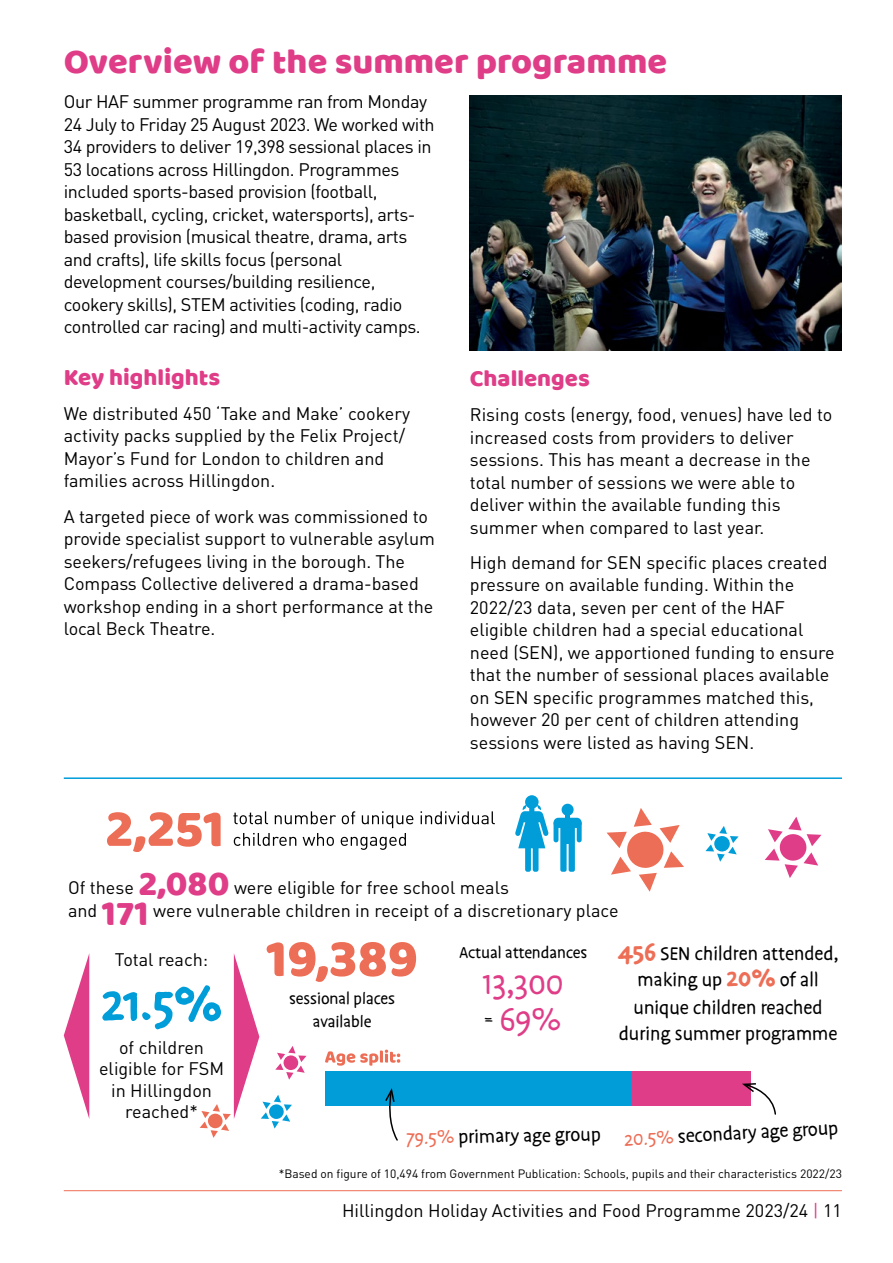
<style>
.page{position:relative;width:893px;height:1263px;background:#fff}
.page>*{position:absolute;margin:0;border:0;box-sizing:border-box;transform-origin:0 0}
.t1{font:54px "Baloo";color:#ed6e56}
.t2{font:700 54px "Duper";color:#009dd9}
.t3{font:36px "Baloo";color:#df3d87}
.t4{font:36px/36px "Duper";color:#df3d87}
.t5{font:24px "Baloo";color:#df3d87}
.t6{font:21px/26.2px "Duper";letter-spacing:.005em;color:#000;text-align:center}
.t7{font:18px/22.5px "DINOT";letter-spacing:-.005em;color:#000}
.t8{font:18px/22.5px "Duper";color:#000;text-align:center}
.t9{font:12px "DINOT";color:#000}
.s1{font-family:"Baloo";font-size:36px;color:#df3d87}
.s2{font-weight:700;font-size:27px;color:#ed6e56}
.s3{color:#ed6e56}
.s4{color:#df3d87}
</style>
<div class="page">
<hr style="left:64px;top:1190px;width:778px;height:1px;background:#ed6e56">
<svg style="left:607px;top:808px;width:77px;height:84px"></svg>
<svg style="left:765px;top:817px;width:56px;height:61px"></svg>
<svg style="left:705px;top:826px;width:34px;height:36px"></svg>
<div style="left:325px;top:1071px;width:306px;height:34px;background:#009dd9"></div>
<div style="left:631px;top:1071px;width:119px;height:34px;background:#df3d87"></div>
<svg style="left:385px;top:1088px;width:14px;height:53px"></svg>
<svg style="left:742px;top:1083px;width:34px;height:32px"></svg>
<svg style="left:64px;top:954px;width:25px;height:164px"></svg>
<svg style="left:325px;top:1050px;width:75px;height:16px"></svg>
<svg style="left:421px;top:811px;width:74px;height:13px"></svg>
<svg style="left:233px;top:811px;width:180px;height:39px"></svg>
<svg style="left:515px;top:795px;width:34px;height:77px"></svg>
<div style="left:560px;top:823px;width:7px;height:49px;background:#009dd9;border-radius:2px"></div>
<div style="left:569px;top:823px;width:6px;height:49px;background:#009dd9;border-radius:2px"></div>
<div style="left:553px;top:818px;width:29px;height:10px;background:#009dd9;border-radius:5px"></div>
<hr style="left:554px;top:821px;width:4px;height:21px;background:#009dd9;border-radius:2px">
<div style="left:577px;top:821px;width:5px;height:21px;background:#009dd9;border-radius:2px"></div>
<div style="left:562px;top:804px;width:12px;height:12px;background:#009dd9;border-radius:50%"></div>
<div style="left:565px;top:814px;width:5px;height:30px;background:#009dd9"></div>
<svg style="left:200px;top:953px;width:106px;height:185px"></svg>
<svg style="left:107px;top:812px;width:114px;height:40px"></svg>
<img style="left:470px;top:96px;width:372px;height:255px">
<hr style="left:64px;top:777px;width:778px;height:2px;background:#009dd9">
<h2 class="t3" style="left:64px;top:40px;width:605px">Overview of the summer programme</h2>
<p class="t7" style="left:64px;top:90px;width:372px">Our HAF summer programme ran from Monday 24 July to Friday 25 August 2023. We worked with 34 providers to deliver 19,398 sessional places in 53 locations across Hillingdon. Programmes included sports-based provision (football, basketball, cycling, cricket, watersports), arts&shy;based provision (musical theatre, drama, arts and crafts), life skills focus (personal development courses/building resilience, cookery skills), STEM activities (coding, radio controlled car racing) and multi-activity camps.</p>
<h3 class="t5" style="left:64px;top:362px;width:158px">Key highlights</h3>
<p class="t7" style="left:64px;top:401px;width:348px">We distributed 450 ‘Take and Make’ cookery activity packs supplied by the Felix Project/ Mayor’s Fund for London to children and families across Hillingdon.</p>
<p class="t7" style="left:64px;top:504px;width:373px">A targeted piece of work was commissioned to provide specialist support to vulnerable asylum seekers/refugees living in the borough. The Compass Collective delivered a drama-based workshop ending in a short performance at the local Beck Theatre.</p>
<h3 class="t5" style="left:470px;top:363px;width:121px">Challenges</h3>
<p class="t7" style="left:470px;top:403px;width:364px">Rising costs (energy, food, venues) have led to increased costs from providers to deliver sessions. This has meant a decrease in the total number of sessions we were able to deliver within the available funding this summer when compared to last year.</p>
<p class="t7" style="left:470px;top:550px;width:366px">High demand for SEN specific places created pressure on available funding. Within the 2022/23 data, seven per cent of the HAF eligible children had a special educational need (SEN), we apportioned funding to ensure that the number of sessional places available on SEN specific programmes matched this, however 20 per cent of children attending sessions were listed as having SEN.</p>
<p class="t7" style="left:68px;top:876px;width:552px">Of these <span class="s1">2,080</span> were eligible for free school meals<br>and <span class="s1">171</span> were vulnerable children in receipt of a discretionary place</p>
<p class="t7" style="left:115px;top:947px;width:95px">Total reach:</p>
<h1 class="t2" style="left:101px;top:972px;width:122px">21.5%</h1>
<p class="t7" style="left:99px;top:1035px;width:126px;line-height:21.6px;text-align:center">of children eligible for FSM in Hillingdon reached*</p>
<h1 class="t1" style="left:266px;top:925px;width:153px">19,389</h1>
<p class="t8" style="left:289px;top:988px;width:107px">sessional places available</p>
<p class="t8" style="left:459px;top:942px;width:130px">Actual attendances</p>
<h2 class="t4" style="left:483px;top:967px;width:82px">13,300 <sup>=</sup> 69%</h2>
<p class="t6" style="left:619px;top:941px;width:221px"><span class="s2">456</span> SEN children attended, making up <span class="s2">20%</span> of all</p>
<p class="t6" style="left:619px;top:996px;width:220px">unique children reached during summer programme</p>
<p class="t6" style="left:406px;top:1125px;width:196px;rotate:-1deg"><span class="s3">79.5%</span> primary age group</p>
<p class="t6" style="left:624px;top:1127px;width:216px;rotate:-3deg"><span class="s3">20.5%</span> secondary age group</p>
<p class="t9" style="left:279px;top:1165px;width:565px">*Based on figure of 10,494 from Government Publication: Schools, pupils and their characteristics 2022/23</p>
<p class="t7" style="left:342px;top:1199px;width:501px">Hillingdon Holiday Activities and Food Programme 2023/24 <span class="s4">|</span> 11</p>
</div>
